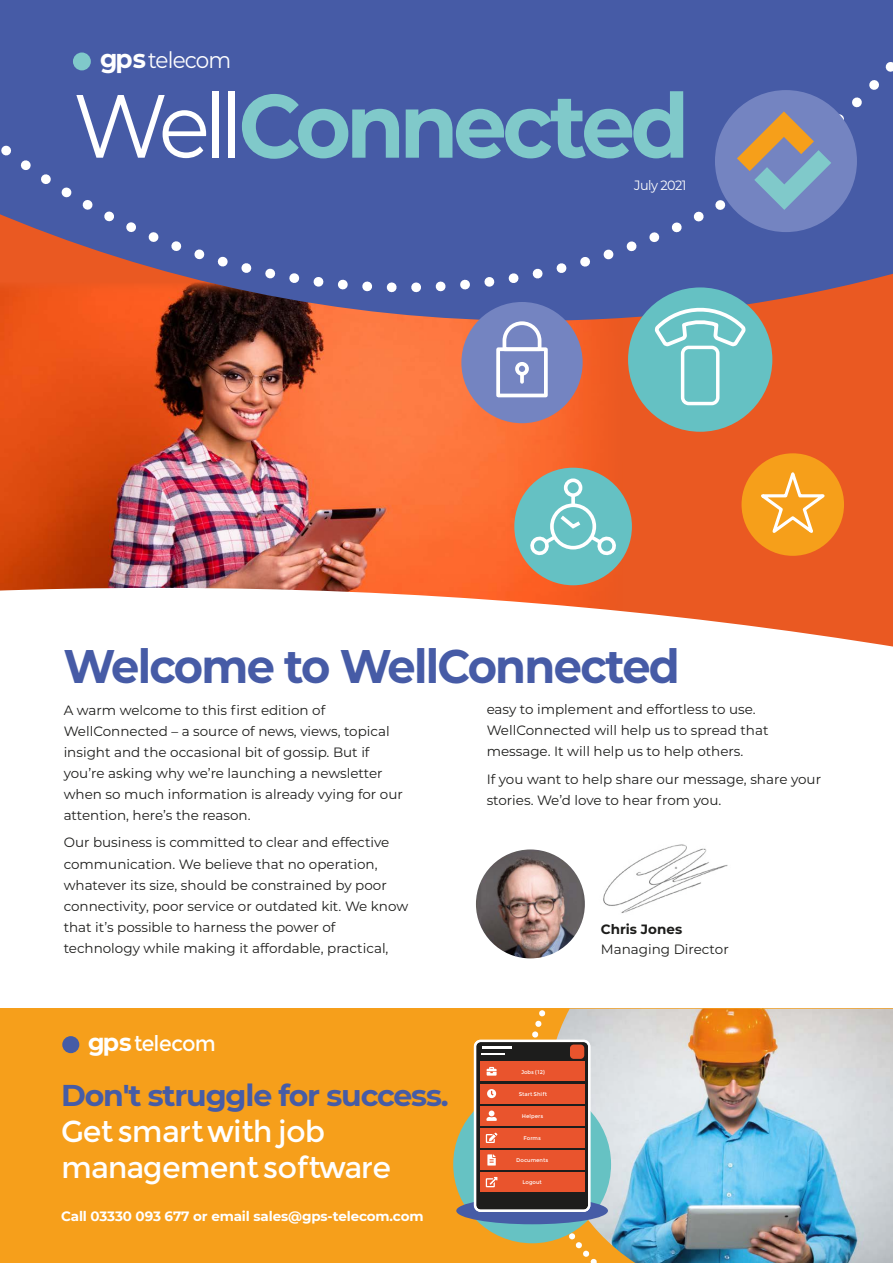
<style>
.page{position:relative;width:893px;height:1263px;background:#fff}
.page>*{position:absolute;margin:0;border:0;box-sizing:border-box;transform-origin:0 0}
.t1{font:700 89.55px "Montserrat";letter-spacing:-.06em;color:#80c9ca;scale:.95 1}
.t2{font:700 47.1px "Montserrat";letter-spacing:-.04em;color:#465ba6;scale:.95 1}
.t3{font:30px/36px "Montserrat";letter-spacing:-.04em;color:#fff}
.t4{font:700 30px "Montserrat";letter-spacing:-.04em;color:#465ca6}
.t5{font:22.65px "Montserrat";letter-spacing:-.04em;color:#fff;scale:.95 1}
.t6{font:21.6px "Montserrat";letter-spacing:-.04em;color:#fff;scale:.95 1}
.t7{font:13.5px/21px "Montserrat";color:#1d1d1b}
.t8{font:700 13.5px "Montserrat";letter-spacing:-.01em;color:#fff}
.t9{font:700 13.5px "Montserrat";color:#1d1d1b}
.t10{font:13.5px "Montserrat";letter-spacing:-.04em;color:#fff;scale:.95 1}
.t11{font:5.4px "Montserrat";color:#fff}
.s1{font-weight:700;font-size:26.1px}
.s2{font-weight:400;color:#fff}
.s3{font-weight:700;font-size:24.9px}
</style>
<div class="page">
<img style="left:0;top:321px;width:495px;height:267px">
<div style="left:495px;top:191px;width:398px;height:518px;background:linear-gradient(to right,#f7652b,#e5541f)"></div>
<div style="left:741px;top:453px;width:103px;height:103px;background:#f69f1a;border-radius:50%"></div>
<svg style="left:753px;top:470px;width:80px;height:70px"></svg>
<div style="left:514px;top:468px;width:118px;height:117px;background:#65c1c3;border-radius:50%"></div>
<div style="left:550px;top:503px;width:46px;height:46px;border:4px solid #fff;border-radius:50%"></div>
<div style="left:564px;top:478px;width:18px;height:19px;border:4px solid #fff;border-radius:50%"></div>
<svg style="left:571px;top:495px;width:4px;height:10px"></svg>
<svg style="left:530px;top:512px;width:86px;height:44px"></svg>
<svg style="left:0;top:292px;width:893px;height:29px;background:#8f4f4f"></svg>
<div style="left:0;top:0;width:893px;height:292px;background:#465ba6"></div>
<div style="left:715px;top:90px;width:142px;height:142px;background:#7484c1;border-radius:50%"></div>
<div style="left:73px;top:53px;width:18px;height:17px;background:#80c9ca;border-radius:50%"></div>
<svg style="left:0;top:588px;width:893px;height:421px"></svg>
<svg style="left:737px;top:111px;width:94px;height:99px"></svg>
<div style="left:628px;top:287px;width:144px;height:145px;background:#65c1c3;border-radius:50%"></div>
<svg style="left:651px;top:304px;width:98px;height:46px"></svg>
<div style="left:681px;top:346px;width:38px;height:59px;border:3px solid #fff;border-radius:6px"></div>
<div style="left:461px;top:302px;width:122px;height:121px;background:#7484c1;border-radius:50%"></div>
<div style="left:496px;top:347px;width:52px;height:50px;border:4px solid #fff"></div>
<svg style="left:501px;top:321px;width:42px;height:31px"></svg>
<div style="left:515px;top:362px;width:14px;height:14px;border:4px solid #fff;border-radius:50%"></div>
<svg style="left:520px;top:374px;width:4px;height:8px"></svg>
<img style="left:594px;top:831px;width:143px;height:89px">
<img style="left:476px;top:849px;width:109px;height:109px;border-radius:54px">
<div style="left:0;top:1009px;width:893px;height:254px;background:#f69f1b"></div>
<div style="left:62px;top:1036px;width:17px;height:17px;background:#465ca6;border-radius:50%"></div>
<img style="left:524px;top:1009px;width:369px;height:254px">
<div style="left:453px;top:1085px;width:158px;height:158px;background:#66c2c3;border-radius:50%"></div>
<div style="left:456px;top:1197px;width:152px;height:27px;background:#465ca6;border-radius:50%"></div>
<div style="left:475px;top:1041px;width:114px;height:170px;background:#1d1d1c;border-radius:6px"></div>
<div style="left:480px;top:1062px;width:104px;height:19px;background:#e9542d"></div>
<div style="left:480px;top:1084px;width:104px;height:19px;background:#e9542d"></div>
<div style="left:480px;top:1106px;width:104px;height:19px;background:#e9542d"></div>
<div style="left:480px;top:1128px;width:104px;height:19px;background:#e9542d"></div>
<div style="left:480px;top:1150px;width:104px;height:20px;background:#e9542d"></div>
<div style="left:480px;top:1172px;width:104px;height:20px;background:#e9542d"></div>
<svg style="left:487px;top:1067px;width:10px;height:9px"></svg>
<svg style="left:487px;top:1089px;width:9px;height:9px"></svg>
<svg style="left:486px;top:1110px;width:11px;height:11px"></svg>
<svg style="left:487px;top:1154px;width:9px;height:11px"></svg>
<svg style="left:486px;top:1132px;width:11px;height:11px"></svg>
<svg style="left:486px;top:1177px;width:11px;height:10px"></svg>
<hr style="left:482px;top:1047px;width:29px;height:2px;background:#fff">
<hr style="left:482px;top:1053px;width:23px;height:2px;background:#fff">
<div style="left:570px;top:1044px;width:14px;height:15px;background:#e9542d;border-radius:4px"></div>
<div style="left:474px;top:1040px;width:116px;height:172px;border:2px solid #fff;border-radius:6px"></div>
<h3 class="t5" style="left:100px;top:44px;width:140px"><span class="s1">gps</span>telecom</h3>
<h1 class="t1" style="left:73px;top:61px;width:650px"><span class="s2">Well</span>Connected</h1>
<p class="t10" style="left:634px;top:176px;width:57px">July 2021</p>
<h2 class="t2" style="left:63px;top:632px;width:650px">Welcome to WellConnected</h2>
<p class="t7" style="left:487px;top:698px;width:283px">easy to implement and effortless to use.<br>WellConnected will help us to spread that message. It will help us to help others.</p>
<p class="t7" style="left:487px;top:768px;width:336px">If you want to help share our message, share your stories. We’d love to hear from you.</p>
<p class="t7" style="left:64px;top:699px;width:341px">A warm welcome to this first edition of WellConnected – a source of news, views, topical insight and the occasional bit of gossip. But if you’re asking why we’re launching a newsletter when so much information is already vying for our attention, here’s the reason.</p>
<p class="t7" style="left:64px;top:832px;width:346px">Our business is committed to clear and effective communication. We believe that no operation, whatever its size, should be constrained by poor connectivity, poor service or outdated kit. We know that it’s possible to harness the power of technology while making it affordable, practical,</p>
<p class="t9" style="left:601px;top:920px;width:83px">Chris Jones</p>
<p class="t7" style="left:601px;top:938px;width:129px">Managing Director</p>
<h3 class="t6" style="left:88px;top:1030px;width:136px"><span class="s3">gps</span>telecom</h3>
<h3 class="t4" style="left:61px;top:1073px;width:389px">Don't struggle for success.</h3>
<h3 class="t3" style="left:61px;top:1113px;width:332px">Get smart with job management software</h3>
<p class="t8" style="left:61px;top:1206px;width:364px">Call 03330 093 677 or email sales@gps-telecom.com</p>
<p class="t11" style="left:521px;top:1068px;width:25px">Jobs (12)</p>
<p class="t11" style="left:519px;top:1091px;width:30px">Start Shift</p>
<p class="t11" style="left:522px;top:1113px;width:23px">Helpers</p>
<p class="t11" style="left:524px;top:1135px;width:19px">Forms</p>
<p class="t11" style="left:516px;top:1157px;width:34px">Documents</p>
<p class="t11" style="left:522px;top:1179px;width:21px">Logout</p>
</div>
